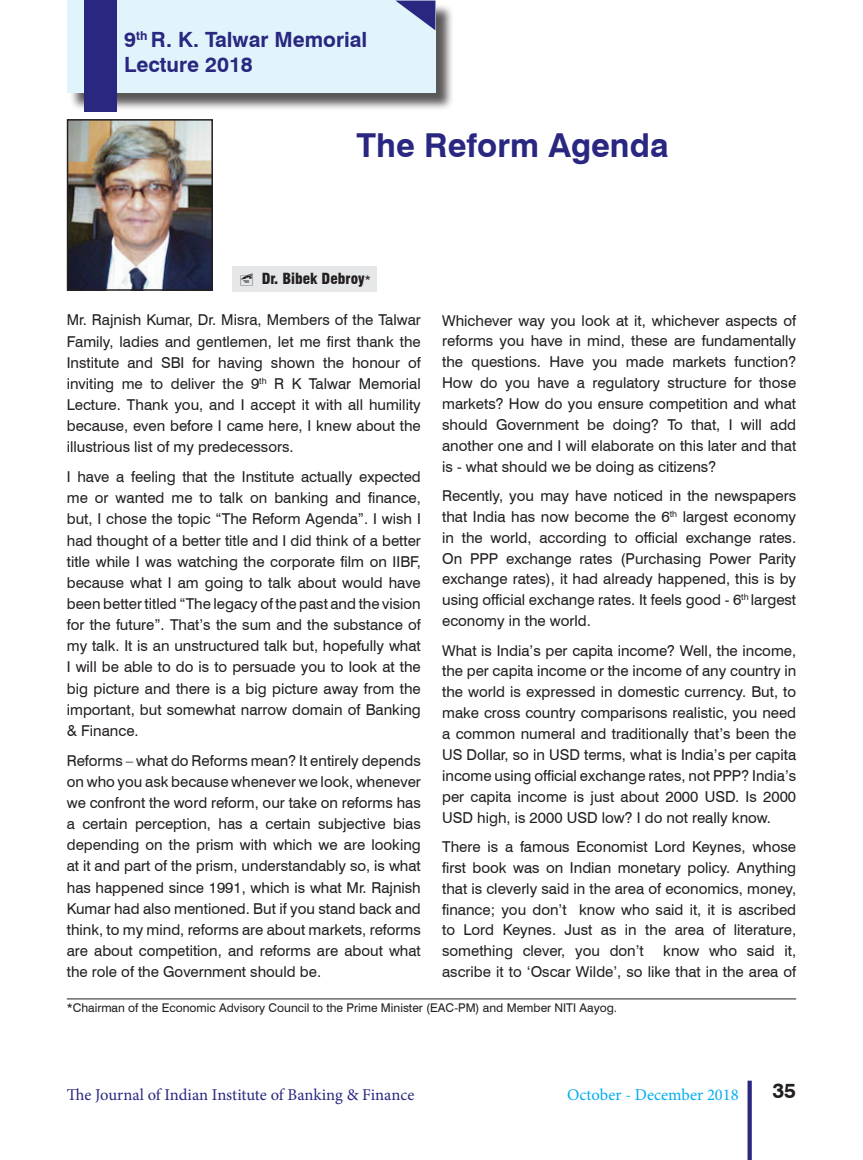
<style>
.page{position:relative;width:863px;height:1160px;background:#fff}
.page>*{position:absolute;margin:0;border:0;box-sizing:border-box;transform-origin:0 0}
.t1{font:700 33px "Swiss 721 BT";color:#292780}
.t2{font:700 21px/25.2px "Swiss 721 BT";color:#292780}
.t3{font:700 21px "Swiss 721 BT";color:#231f20}
.t4{font:16.5px "Minion Pro";letter-spacing:-.005em;color:#292780}
.t5{font:16.5px "Minion Pro";color:#00aeef}
.t6{font:15px/21.1px "Swiss 721 BT";color:#231f20;text-align:justify}
.t7{font:900 condensed 15px "Swiss 721 BT";color:#231f20}
.t8{font:12px "Swiss 721 BT";color:#231f20}
.s1{font-weight:400;font-stretch:normal;font-size:12px}
</style>
<div class="page">
<svg style="left:747px;top:1080px;width:4px;height:80px"></svg>
<div style="left:69px;top:3px;width:385px;height:108px;background:#231f20;opacity:.75"></div>
<div style="left:67px;top:1px;width:368px;height:92px;background:#e1f4fc"></div>
<div style="left:85px;top:0;width:32px;height:111px;background:#292780"></div>
<svg style="left:396px;top:1px;width:39px;height:29px"></svg>
<div style="left:233px;top:266px;width:144px;height:25px;background:#e6e7e9"></div>
<img style="left:70px;top:122px;width:140px;height:166px">
<div style="left:67px;top:119px;width:146px;height:172px;border:2px solid #231f20"></div>
<hr style="left:67px;top:998px;width:729px;height:1px;background:#231f20">
<h2 class="t2" style="left:124px;top:26px;width:245px">9<sup>th</sup> R. K. Talwar Memorial<br>Lecture 2018</h2>
<h1 class="t1" style="left:356px;top:122px;width:313px">The Reform Agenda</h1>
<p class="t7" style="left:262px;top:270px;width:111px">Dr. Bibek Debroy<span class="s1">*</span></p>
<p class="t6" style="left:67px;top:309px;width:355px">Mr. Rajnish Kumar, Dr. Misra, Members of the Talwar Family, ladies and gentlemen, let me first thank the Institute and SBI for having shown the honour of inviting me to deliver the 9<sup>th</sup> R K Talwar Memorial Lecture. Thank you, and I accept it with all humility because, even before I came here, I knew about the illustrious list of my predecessors.</p>
<p class="t6" style="left:67px;top:465px;width:355px">I have a feeling that the Institute actually expected me or wanted me to talk on banking and finance, but, I chose the topic “The Reform Agenda”. I wish I had thought of a better title and I did think of a better title while I was watching the corporate film on IIBF, because what I am going to talk about would have been better titled “The legacy of the past and the vision for the future”. That’s the sum and the substance of my talk. It is an unstructured talk but, hopefully what I will be able to do is to persuade you to look at the big picture and there is a big picture away from the important, but somewhat narrow domain of Banking &amp; Finance.</p>
<p class="t6" style="left:67px;top:749px;width:355px">Reforms – what do Reforms mean? It entirely depends on who you ask because whenever we look, whenever we confront the word reform, our take on reforms has a certain perception, has a certain subjective bias depending on the prism with which we are looking at it and part of the prism, understandably so, is what has happened since 1991, which is what Mr. Rajnish Kumar had also mentioned. But if you stand back and think, to my mind, reforms are about markets, reforms are about competition, and reforms are about what the role of the Government should be.</p>
<p class="t6" style="left:442px;top:309px;width:355px">Whichever way you look at it, whichever aspects of reforms you have in mind, these are fundamentally the questions. Have you made markets function?<br>How do you have a regulatory structure for those markets? How do you ensure competition and what should Government be doing? To that, I will add another one and I will elaborate on this later and that is - what should we be doing as citizens?</p>
<p class="t6" style="left:442px;top:485px;width:355px">Recently, you may have noticed in the newspapers that India has now become the 6<sup>th</sup> largest economy in the world, according to official exchange rates.<br>On PPP exchange rates (Purchasing Power Parity exchange rates), it had already happened, this is by using official exchange rates. It feels good - 6<sup>th</sup> largest economy in the world.</p>
<p class="t6" style="left:442px;top:639px;width:355px">What is India’s per capita income? Well, the income, the per capita income or the income of any country in the world is expressed in domestic currency. But, to make cross country comparisons realistic, you need a common numeral and traditionally that’s been the US Dollar, so in USD terms, what is India’s per capita income using official exchange rates, not PPP? India’s per capita income is just about 2000 USD. Is 2000<br>USD high, is 2000 USD low? I do not really know.</p>
<p class="t6" style="left:442px;top:835px;width:355px">There is a famous Economist Lord Keynes, whose first book was on Indian monetary policy. Anything that is cleverly said in the area of economics, money, finance; you don’t know who said it, it is ascribed to Lord Keynes. Just as in the area of literature, something clever, you don’t</p>
<p class="t6" style="left:442px;top:940px;width:355px;text-align:right">know who said it,<br>ascribe it to ‘Oscar Wilde’, so like that in the area of</p>
<p class="t8" style="left:67px;top:999px;width:552px">*Chairman of the Economic Advisory Council to the Prime Minister (EAC-PM) and Member NITI Aayog.</p>
<p class="t4" style="left:67px;top:1083px;width:349px">The Journal of Indian Institute of Banking &amp; Finance</p>
<p class="t5" style="left:567px;top:1083px;width:173px">October - December 2018</p>
<h2 class="t3" style="left:772px;top:1076px;width:25px">35</h2>
</div>
